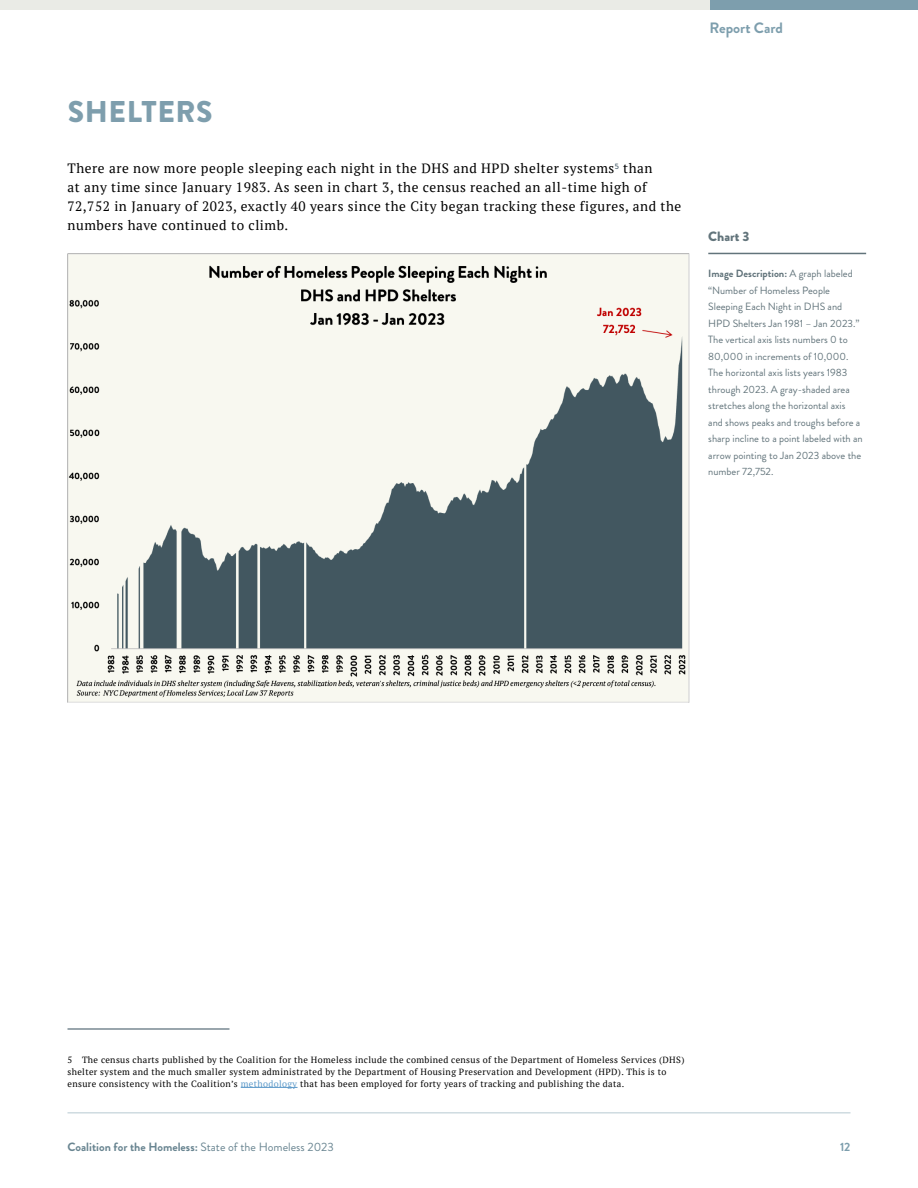
<style>
.page{position:relative;width:918px;height:1188px;background:#fff}
.page>*{position:absolute;margin:0;border:0;box-sizing:border-box;transform-origin:0 0}
.t1{font:900 30px "Brandon Grotesque";letter-spacing:.02em;color:#7e9ead}
.t2{font:700 15px "Brandon Grotesque";color:#7d9ead}
.t3{font:13.5px/18.8px "PT Serif";letter-spacing:.04em;color:#000101}
.t4{font:900 13.5px "Brandon Grotesque";color:#62747b}
.t5{font:700 12px "Brandon Grotesque";color:#698591}
.t6{font:700 12px "Brandon Grotesque";color:#7d9ead}
.t7{font:10.5px/16.5px "Brandon Grotesque";color:#62747b}
.t8{font:9px/12px "PT Serif";letter-spacing:.04em;color:#000}
.s1{font-weight:700}
.s2{color:#5c99c9}
.s3{font-weight:400}
</style>
<div class="page">
<hr style="left:68px;top:1112px;width:782px;height:1px;background:#becfd6">
<div style="left:710px;top:0;width:208px;height:10px;background:#7d9ead"></div>
<div style="left:0;top:0;width:710px;height:10px;background:#eaebe6"></div>
<hr style="left:68px;top:1028px;width:162px;height:2px;background:#4b616e">
<hr style="left:241px;top:1087px;width:57px;height:1px;background:#5c99c9">
<img style="left:68px;top:254px;width:622px;height:449px">
<hr style="left:708px;top:253px;width:158px;height:1px;background:#62747b">
<h1 class="t1" style="left:68px;top:91px;width:146px">SHELTERS</h1>
<p class="t3" style="left:67px;top:160px;width:615px">There are now more people sleeping each night in the DHS and HPD shelter systems<sup>5</sup> than<br>at any time since January 1983. As seen in chart 3, the census reached an all-time high of 72,752 in January of 2023, exactly 40 years since the City began tracking these figures, and the numbers have continued to climb.</p>
<h2 class="t2" style="left:710px;top:18px;width:75px">Report Card</h2>
<p class="t4" style="left:708px;top:226px;width:43px">Chart 3</p>
<p class="t7" style="left:708px;top:266px;width:156px"><span class="s1">Image Description:</span> A graph labeled “Number of Homeless People<br>Sleeping Each Night in DHS and<br>HPD Shelters Jan 1981 – Jan 2023.”<br>The vertical axis lists numbers 0 to<br>80,000 in increments of 10,000.<br>The horizontal axis lists years 1983 through 2023. A gray-shaded area stretches along the horizontal axis and shows peaks and troughs before a sharp incline to a point labeled with an arrow pointing to Jan 2023 above the number 72,752.</p>
<p class="t8" style="left:68px;top:1054px;width:619px">5 The census charts published by the Coalition for the Homeless include the combined census of the Department of Homeless Services (DHS) shelter system and the much smaller system administrated by the Department of Housing Preservation and Development (HPD). This is to ensure consistency with the Coalition’s <span class="s2">methodology</span> that has been employed for forty years of tracking and publishing the data.</p>
<p class="t5" style="left:68px;top:1138px;width:268px">Coalition for the Homeless: <span class="s3">State of the Homeless 2023</span></p>
<p class="t6" style="left:840px;top:1138px;width:12px">12</p>
</div>
